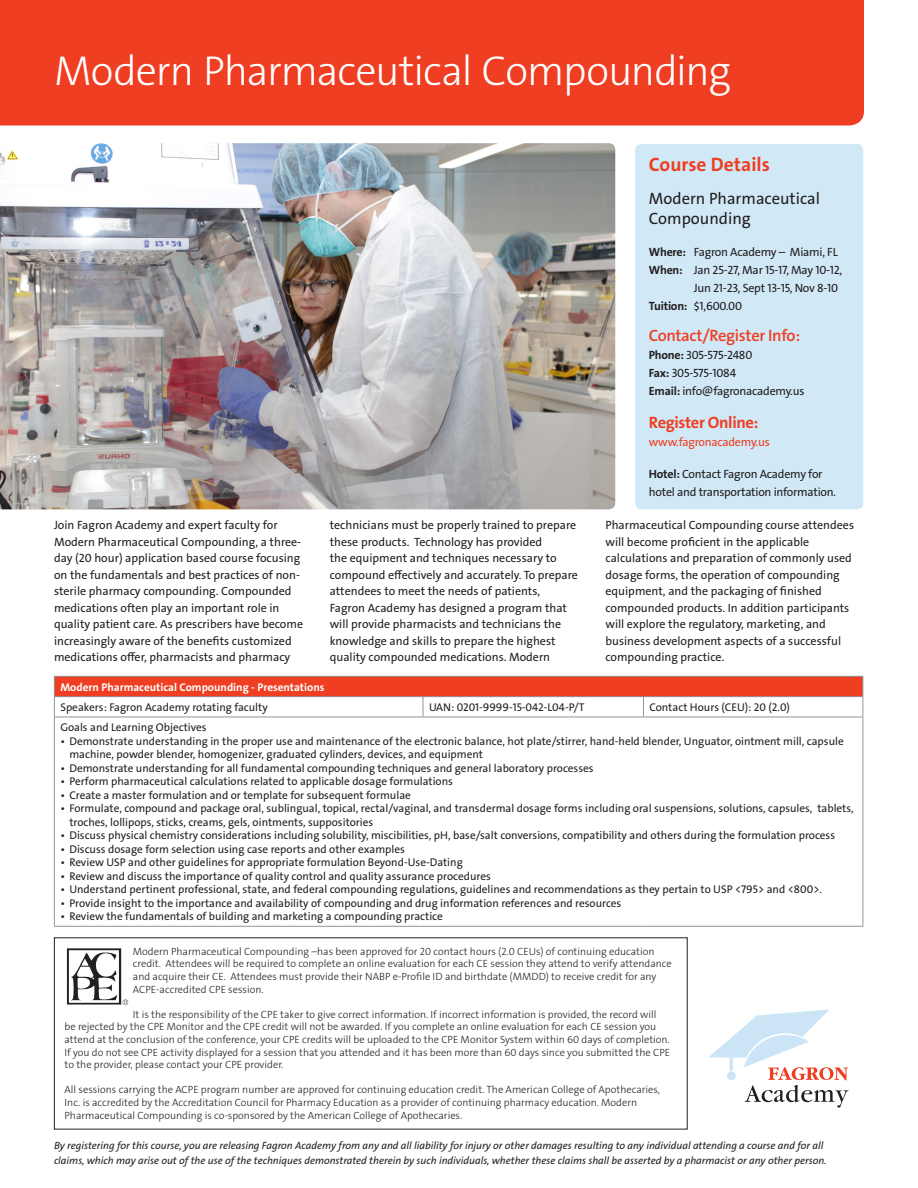
<style>
.page{position:relative;width:918px;height:1188px;background:#fff}
.page>*{position:absolute;margin:0;border:0;box-sizing:border-box;transform-origin:0 0}
.t1{font:42px "The Sans LP3 Lig";letter-spacing:-.025em;color:#fff}
._9___subhead_small_R{font:19.5px "The Sans LP7 Bld";color:#ef3e22}
._9___subhead_small_R-2{font:16.5px "The Sans LP5 Plain";color:#231f20}
._9___subhead_small_R-3{font:16.5px "The Sans LP6 Se Bld";letter-spacing:-.02em;color:#ef3e22}
._9___subhead_small_R-4{font:16.5px "The Sans LP7 Bld";letter-spacing:-.02em;color:#ef3e22}
._4___body_text_BLACK{font:12px/16.5px "The Sans LP5 Plain";color:#231f20}
._9___subhead_small_R-5{font:12px/18px "The Sans LP5 Plain";letter-spacing:-.02em;color:#231f20}
._9___subhead_small_R-6{font:12px "The Sans LP5 Plain";letter-spacing:-.02em;color:#ef3e22}
.t2{font:11.25px/13.5px "The Sans LP5 Plain";color:#231f20}
.t3{font:11.25px "The Sans LP7 Bld";color:#fff}
.t4{font:10.5px/12.6px "The Sans LP3 Lig";color:#231f20}
._4___body_text_BLACK-2{font:10.5px/15px "The Sans LP5 Plain IT";color:#231f20}
.s1{font-family:"The Sans LP7 Bld"}
</style>
<div class="page">
<div style="left:0;top:0;width:864px;height:126px;background:#ef3e22"></div>
<div style="left:635px;top:144px;width:228px;height:365px;background:#d1e8f7;border-radius:6px"></div>
<img style="left:0;top:143px;width:615px;height:366px">
<svg style="left:708px;top:1009px;width:140px;height:99px"></svg>
<img style="left:66px;top:948px;width:63px;height:57px">
<div style="left:54px;top:676px;width:809px;height:21px;background:#ef3e22"></div>
<hr style="left:54px;top:676px;width:369px;height:1px;background:#939598">
<hr style="left:423px;top:676px;width:221px;height:1px;background:#939598">
<hr style="left:644px;top:676px;width:219px;height:1px;background:#939598">
<hr style="left:54px;top:696px;width:369px;height:1px;background:#939598">
<svg style="left:54px;top:677px;width:1px;height:40px"></svg>
<hr style="left:423px;top:696px;width:221px;height:1px;background:#939598">
<svg style="left:423px;top:697px;width:1px;height:20px"></svg>
<hr style="left:644px;top:696px;width:219px;height:1px;background:#939598">
<svg style="left:643px;top:697px;width:1px;height:20px"></svg>
<svg style="left:862px;top:677px;width:1px;height:40px"></svg>
<hr style="left:54px;top:717px;width:369px;height:1px;background:#939598">
<hr style="left:54px;top:717px;width:1px;height:209px;background:#939598">
<hr style="left:423px;top:717px;width:221px;height:1px;background:#939598">
<hr style="left:644px;top:717px;width:219px;height:1px;background:#939598">
<hr style="left:862px;top:717px;width:1px;height:209px;background:#939598">
<hr style="left:54px;top:926px;width:369px;height:1px;background:#939598">
<hr style="left:423px;top:926px;width:221px;height:1px;background:#939598">
<hr style="left:644px;top:926px;width:219px;height:1px;background:#939598">
<p class="t1" style="left:54px;top:44px;width:679px">Modern Pharmaceutical Compounding</p>
<p class="_9___subhead_small_R" style="left:649px;top:152px;width:122px">Course Details</p>
<p class="_9___subhead_small_R-2" style="left:649px;top:188px;width:173px">Modern Pharmaceutical</p>
<p class="_9___subhead_small_R-2" style="left:649px;top:208px;width:103px">Compounding</p>
<p class="_9___subhead_small_R-5" style="left:649px;top:243px;width:190px"><span class="s1">Where:</span> Fagron Academy – Miami, FL</p>
<p class="_9___subhead_small_R-5" style="left:649px;top:261px;width:195px"><span class="s1">When:</span> Jan 25-27, Mar 15-17, May 10-12,</p>
<p class="_9___subhead_small_R-5" style="left:694px;top:279px;width:146px">Jun 21-23, Sept 13-15, Nov 8-10</p>
<p class="_9___subhead_small_R-5" style="left:649px;top:297px;width:95px"><span class="s1">Tuition:</span> $1,600.00</p>
<p class="_9___subhead_small_R-3" style="left:649px;top:325px;width:153px">Contact/Register Info:</p>
<p class="_9___subhead_small_R-5" style="left:649px;top:346px;width:105px"><span class="s1">Phone:</span> 305-575-2480<br><span class="s1">Fax:</span> 305-575-1084</p>
<p class="_9___subhead_small_R-5" style="left:649px;top:382px;width:157px"><span class="s1">Email:</span> info@fagronacademy.us</p>
<p class="_9___subhead_small_R-4" style="left:649px;top:412px;width:111px">Register Online:</p>
<p class="_9___subhead_small_R-6" style="left:649px;top:434px;width:122px">www.fagronacademy.us</p>
<p class="_9___subhead_small_R-5" style="left:649px;top:465px;width:175px"><span class="s1">Hotel:</span> Contact Fagron Academy for</p>
<p class="_9___subhead_small_R-5" style="left:649px;top:483px;width:189px">hotel and transportation information.</p>
<p class="_4___body_text_BLACK" style="left:54px;top:517px;width:251px">Join Fagron Academy and expert faculty for Modern Pharmaceutical Compounding, a three&shy;day (20 hour) application based course focusing on the fundamentals and best practices of non&shy;sterile pharmacy compounding. Compounded medications often play an important role in quality patient care. As prescribers have become increasingly aware of the benefits customized medications offer, pharmacists and pharmacy</p>
<p class="_4___body_text_BLACK" style="left:330px;top:517px;width:250px">technicians must be properly trained to prepare these products. Technology has provided<br>the equipment and techniques necessary to compound effectively and accurately. To prepare attendees to meet the needs of patients, Fagron Academy has designed a program that will provide pharmacists and technicians the knowledge and skills to prepare the highest quality compounded medications. Modern</p>
<p class="_4___body_text_BLACK" style="left:606px;top:517px;width:250px">Pharmaceutical Compounding course attendees will become proficient in the applicable calculations and preparation of commonly used dosage forms, the operation of compounding equipment, and the packaging of finished compounded products. In addition participants will explore the regulatory, marketing, and business development aspects of a successful compounding practice.</p>
<p class="t3" style="left:60px;top:680px;width:266px">Modern Pharmaceutical Compounding - Presentations</p>
<p class="t2" style="left:60px;top:701px;width:209px">Speakers: Fagron Academy rotating faculty</p>
<p class="t2" style="left:429px;top:701px;width:157px">UAN: 0201-9999-15-042-L04-P/T</p>
<p class="t2" style="left:650px;top:701px;width:142px">Contact Hours (CEU): 20 (2.0)</p>
<p class="t2" style="left:60px;top:721px;width:148px">Goals and Learning Objectives</p>
<p class="t2" style="left:69px;top:734px;width:776px;text-indent:-9px">• Demonstrate understanding in the proper use and maintenance of the electronic balance, hot plate/stirrer, hand-held blender, Unguator, ointment mill, capsule machine, powder blender, homogenizer, graduated cylinders, devices, and equipment</p>
<p class="t2" style="left:60px;top:761px;width:535px">• Demonstrate understanding for all fundamental compounding techniques and general laboratory processes</p>
<p class="t2" style="left:60px;top:775px;width:394px">• Perform pharmaceutical calculations related to applicable dosage formulations</p>
<p class="t2" style="left:60px;top:788px;width:352px">• Create a master formulation and or template for subsequent formulae</p>
<p class="t2" style="left:69px;top:802px;width:786px;text-indent:-9px">• Formulate, compound and package oral, sublingual, topical, rectal/vaginal, and transdermal dosage forms including oral suspensions, solutions, capsules, tablets, troches, lollipops, sticks, creams, gels, ointments, suppositories</p>
<p class="t2" style="left:60px;top:829px;width:776px">• Discuss physical chemistry considerations including solubility, miscibilities, pH, base/salt conversions, compatibility and others during the formulation process</p>
<p class="t2" style="left:60px;top:842px;width:346px">• Discuss dosage form selection using case reports and other examples</p>
<p class="t2" style="left:60px;top:856px;width:404px">• Review USP and other guidelines for appropriate formulation Beyond-Use-Dating</p>
<p class="t2" style="left:60px;top:869px;width:432px">• Review and discuss the importance of quality control and quality assurance procedures</p>
<p class="t2" style="left:60px;top:883px;width:763px">• Understand pertinent professional, state, and federal compounding regulations, guidelines and recommendations as they pertain to USP &lt;795&gt; and &lt;800&gt;.</p>
<p class="t2" style="left:60px;top:896px;width:563px">• Provide insight to the importance and availability of compounding and drug information references and resources</p>
<p class="t2" style="left:60px;top:910px;width:384px">• Review the fundamentals of building and marketing a compounding practice</p>
<p class="t4" style="left:133px;top:945px;width:540px">Modern Pharmaceutical Compounding –has been approved for 20 contact hours (2.0 CEUs) of continuing education credit. Attendees will be required to complete an online evaluation for each CE session they attend to verify attendance and acquire their CE. Attendees must provide their NABP e-Profile ID and birthdate (MMDD) to receive credit for any ACPE-accredited CPE session.</p>
<p class="t4" style="left:65px;top:1008px;width:607px;text-indent:68px">It is the responsibility of the CPE taker to give correct information. If incorrect information is provided, the record will be rejected by the CPE Monitor and the CPE credit will not be awarded. If you complete an online evaluation for each CE session you attend at the conclusion of the conference, your CPE credits will be uploaded to the CPE Monitor System within 60 days of completion.<br>If you do not see CPE activity displayed for a session that you attended and it has been more than 60 days since you submitted the CPE to the provider, please contact your CPE provider.</p>
<p class="t4" style="left:65px;top:1084px;width:597px">All sessions carrying the ACPE program number are approved for continuing education credit. The American College of Apothecaries,<br>Inc. is accredited by the Accreditation Council for Pharmacy Education as a provider of continuing pharmacy education. Modern<br>Pharmaceutical Compounding is co-sponsored by the American College of Apothecaries.</p>
<p class="_4___body_text_BLACK-2" style="left:54px;top:1138px;width:774px">By registering for this course, you are releasing Fagron Academy from any and all liability for injury or other damages resulting to any individual attending a course and for all claims, which may arise out of the use of the techniques demonstrated therein by such individuals, whether these claims shall be asserted by a pharmacist or any other person.</p>
</div>
